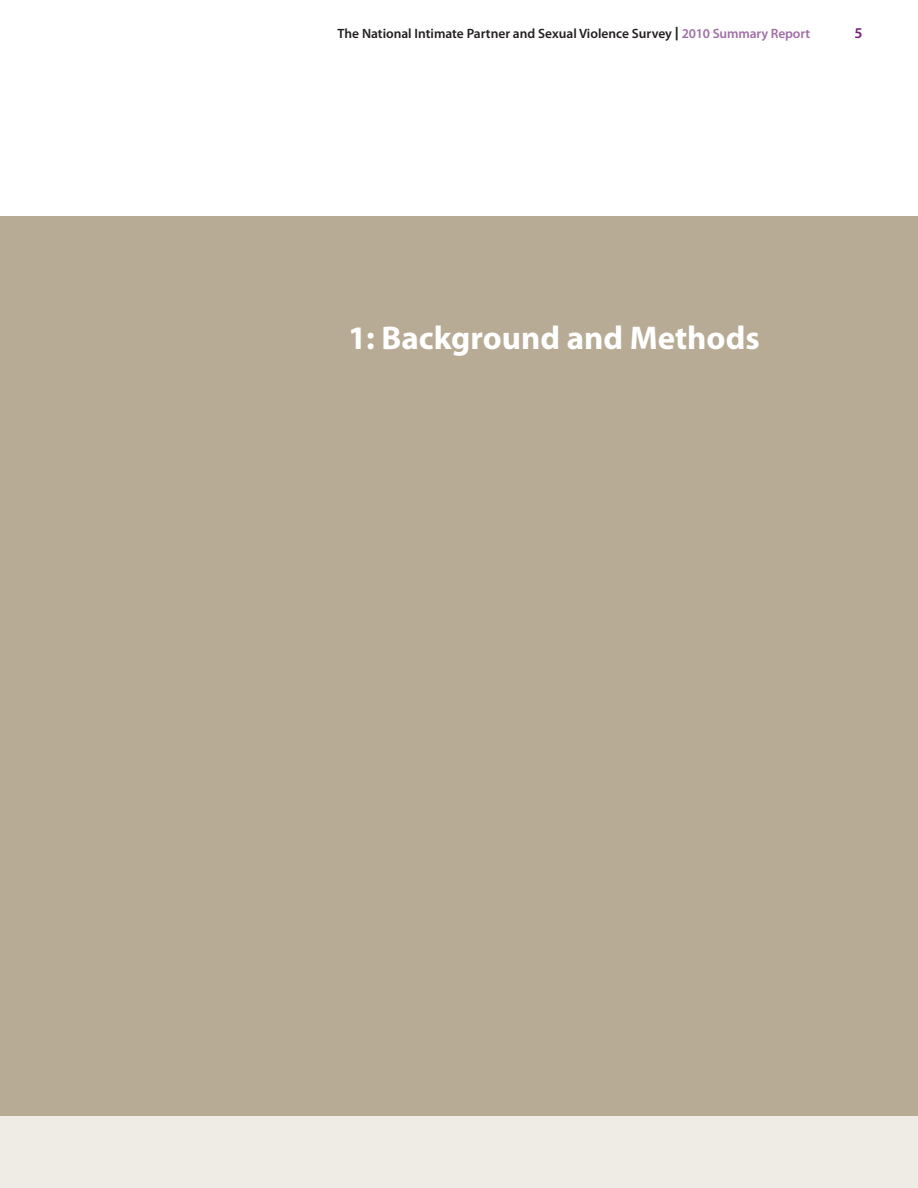
<style>
.page{position:relative;width:918px;height:1188px;background:#fff}
.page>*{position:absolute;margin:0;border:0;box-sizing:border-box;transform-origin:0 0}
.t1{font:700 33px "Myriad Pro";color:#fff}
.t2{font:600 15px "Myriad Pro";color:#781d7d}
.t3{font:600 13.5px "Myriad Pro";color:#231f20}
.s1{font-weight:900}
.s2{color:#9f6fa6}
</style>
<div class="page">
<div style="left:0;top:225px;width:918px;height:963px;background:#efece6"></div>
<div style="left:0;top:217px;width:918px;height:899px;background:#b8ab95"></div>
<p class="t3" style="left:338px;top:25px;width:474px">The National Intimate Partner and Sexual Violence Survey <span class="s1">|</span> <span class="s2">2010 Summary Report</span></p>
<p class="t2" style="left:854px;top:24px;width:10px">5</p>
<h1 class="t1" style="left:348px;top:319px;width:413px">1: Background and Methods</h1>
</div>
